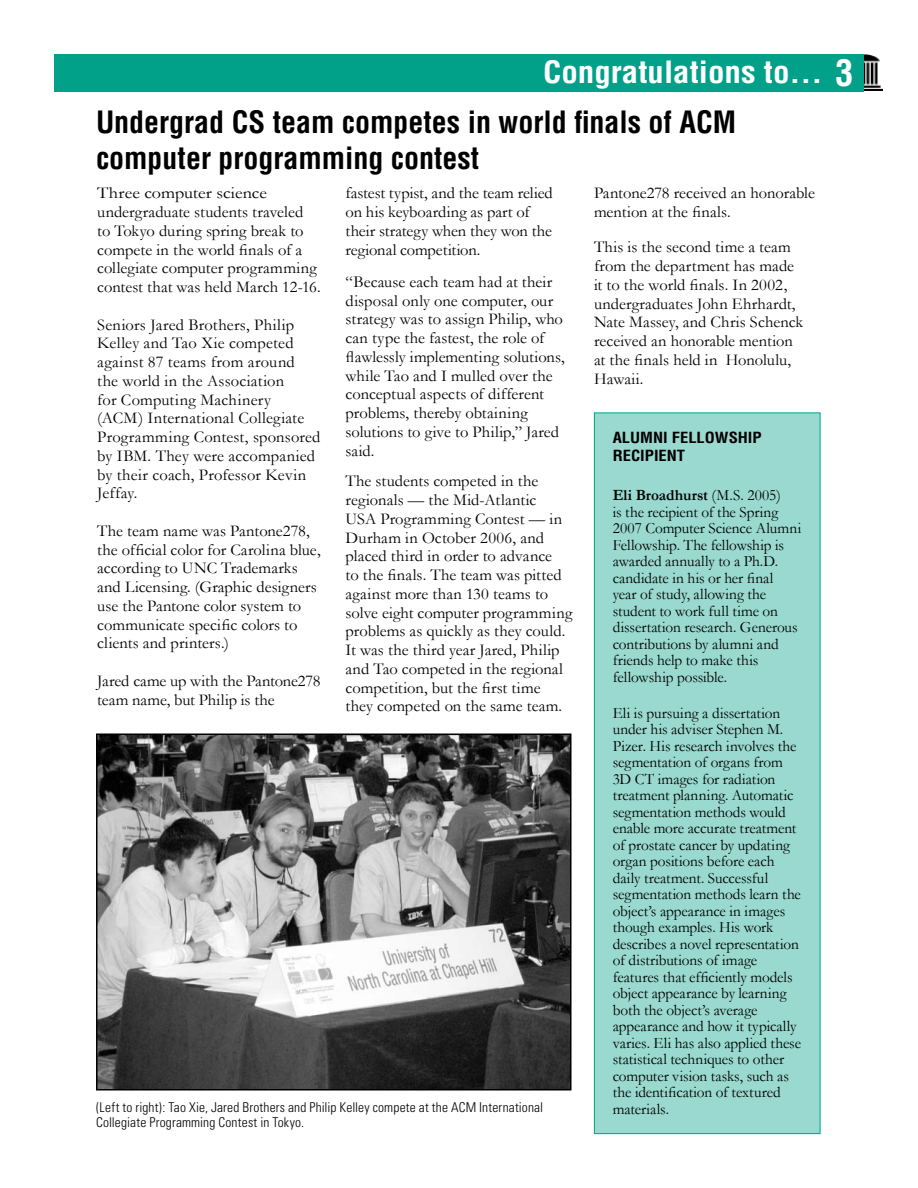
<style>
.page{position:relative;width:918px;height:1188px;background:#fff}
.page>*{position:absolute;margin:0;border:0;box-sizing:border-box;transform-origin:0 0}
.t1{font:700 condensed 30px/36px "Helvetica";color:#000}
.t2{font:700 condensed 30px "Helvetica";color:#fff;scale:1.1 1}
.t3{font:16.5px/18.8px "Garamond";letter-spacing:.005em;color:#000}
.t4{font:16.5px/18.8px "Garamond";letter-spacing:.005em;color:#000;scale:1.1 1}
.t5{font:15.75px/16.5px "Garamond";letter-spacing:-.005em;color:#000}
.t6{font:700 condensed 15px "Helvetica";color:#000;scale:1.1 1}
.t7{font:300 condensed 13.5px/15px "Univers";letter-spacing:.01em;color:#000}
.s1{font-size:36px}
.s2{font-weight:700}
</style>
<div class="page">
<img style="left:864px;top:54px;width:19px;height:37px">
<div style="left:594px;top:413px;width:226px;height:721px;background:#99d9cf"></div>
<div style="left:594px;top:412px;width:226px;height:722px;border:1px solid #00a188"></div>
<div style="left:55px;top:55px;width:808px;height:36px;background:#00a188"></div>
<div style="left:54px;top:54px;width:810px;height:38px;border:2px solid #00a188"></div>
<img style="left:99px;top:737px;width:470px;height:350px">
<div style="left:96px;top:734px;width:476px;height:356px;border:2px solid #000"></div>
<h1 class="t2" style="left:543px;top:53px;width:281px">Congratulations to... <span class="s1">3</span></h1>
<h1 class="t1" style="left:96px;top:104px;width:638px">Undergrad CS team competes in world finals of ACM computer programming contest</h1>
<p class="t3" style="left:346px;top:183px;width:209px">fastest typist, and the team relied on his keyboarding as part of their strategy when they won the regional competition.</p>
<p class="t3" style="left:346px;top:272px;width:221px">“Because each team had at their disposal only one computer, our strategy was to assign Philip, who can type the fastest, the role of flawlessly implementing solutions, while Tao and I mulled over the conceptual aspects of different problems, thereby obtaining solutions to give to Philip,” Jared said.</p>
<p class="t3" style="left:346px;top:471px;width:228px">The students competed in the regionals — the Mid-Atlantic<br>USA Programming Contest — in<br>Durham in October 2006, and placed third in order to advance<br>to the finals. The team was pitted against more than 130 teams to solve eight computer programming problems as quickly as they could.<br>It was the third year Jared, Philip and Tao competed in the regional competition, but the first time<br>they competed on the same team.</p>
<p class="t3" style="left:594px;top:183px;width:222px">Pantone278 received an honorable mention at the finals.</p>
<p class="t3" style="left:594px;top:237px;width:211px">This is the second time a team from the department has made it to the world finals. In 2002, undergraduates John Ehrhardt,<br>Nate Massey, and Chris Schenck received an honorable mention at the finals held in Honolulu,<br>Hawaii.</p>
<p class="t4" style="left:97px;top:183px;width:205px">Three computer science undergraduate students traveled<br>to Tokyo during spring break to compete in the world finals of a collegiate computer programming contest that was held March 12-16.</p>
<p class="t3" style="left:97px;top:315px;width:225px">Seniors Jared Brothers, Philip<br>Kelley and Tao Xie competed against 87 teams from around<br>the world in the Association<br>for Computing Machinery (ACM) International Collegiate<br>Programming Contest, sponsored by IBM. They were accompanied by their coach, Professor Kevin<br>Jeffay.</p>
<p class="t3" style="left:97px;top:521px;width:225px">The team name was Pantone278, the official color for Carolina blue, according to UNC Trademarks and Licensing. (Graphic designers use the Pantone color system to communicate specific colors to clients and printers.)</p>
<p class="t3" style="left:97px;top:671px;width:225px">Jared came up with the Pantone278 team name, but Philip is the</p>
<p class="t6" style="left:613px;top:428px;width:79px">ALUMNI FELLOW</p>
<p class="t6" style="left:729px;top:428px;width:32px">SHIP</p>
<p class="t6" style="left:613px;top:446px;width:67px">RECIPIENT</p>
<p class="t5" style="left:613px;top:487px;width:190px"><span class="s2">Eli Broadhurst</span> (M.S. 2005)<br>is the recipient of the Spring<br>2007 Computer Science Alumni<br>Fellowship. The fellowship is awarded annually to a Ph.D. candidate in his or her final year of study, allowing the student to work full time on dissertation research. Generous contributions by alumni and friends help to make this fellowship possible.</p>
<p class="t5" style="left:613px;top:704px;width:190px">Eli is pursuing a dissertation under his adviser Stephen M.<br>Pizer. His research involves the segmentation of organs from<br>3D CT images for radiation treatment planning. Automatic segmentation methods would enable more accurate treatment of prostate cancer by updating organ positions before each daily treatment. Successful segmentation methods learn the object’s appearance in images though examples. His work describes a novel representation of distributions of image features that efficiently models object appearance by learning both the object’s average appearance and how it typically varies. Eli has also applied these statistical techniques to other computer vision tasks, such as the identification of textured materials.</p>
<p class="t7" style="left:96px;top:1099px;width:449px">(Left to right): Tao Xie, Jared Brothers and Philip Kelley compete at the ACM International<br>Collegiate Programming Contest in Tokyo.</p>
</div>
